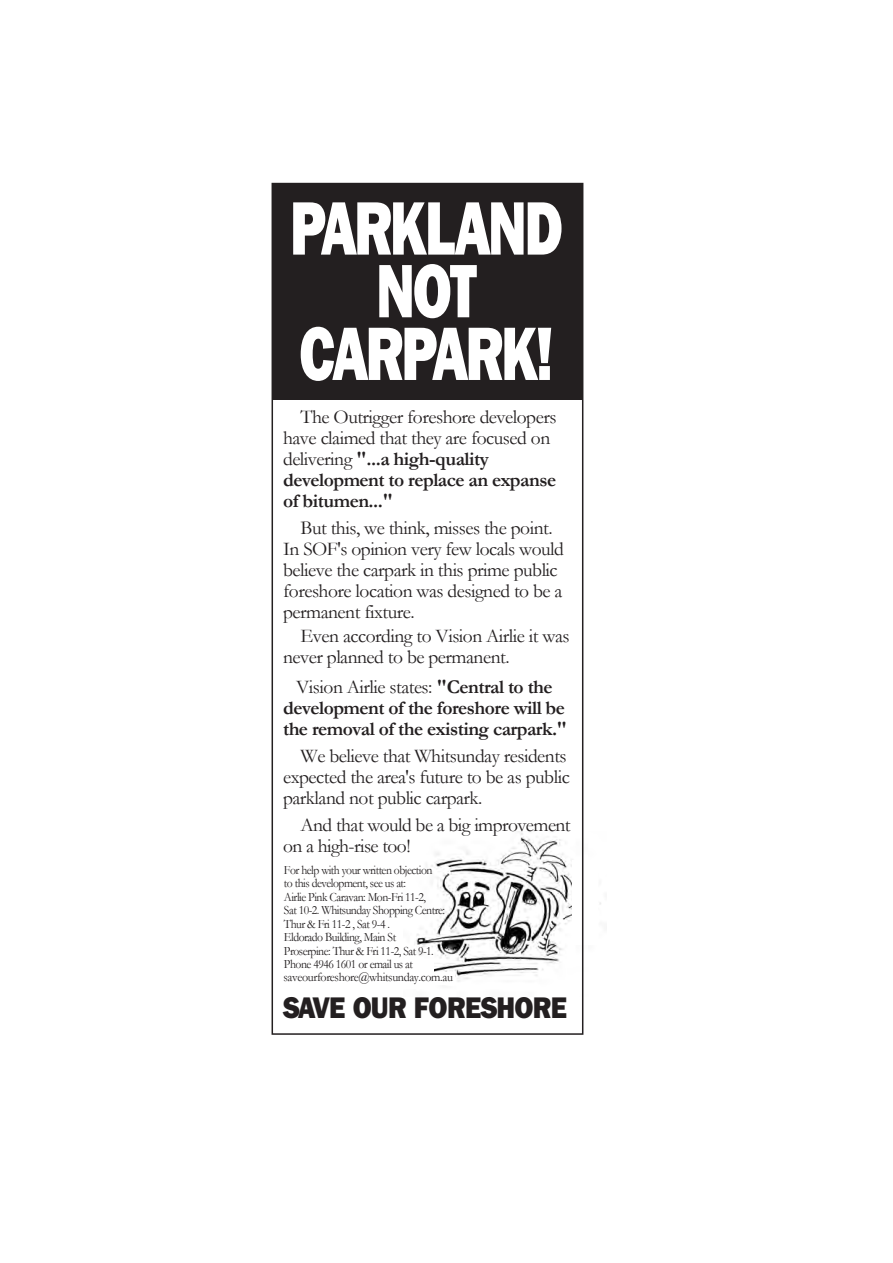
<style>
.page{position:relative;width:893px;height:1263px;background:#fff}
.page>*{position:absolute;margin:0;border:0;box-sizing:border-box;transform-origin:0 0}
.t1{font:800 75.3px/62.7px "Franklin Gothic IT Cby BT";letter-spacing:-.04em;color:#fff;text-align:center;scale:.73 1}
.t2{font:800 29.7px "Franklin Gothic IT Cby BT";letter-spacing:-.02em;color:#231f20;scale:.9 1}
.t3{font:19.5px/21px "Garamond";letter-spacing:-.025em;color:#231f20}
.t4{font:700 19.5px/21px "Garamond";letter-spacing:-.025em;color:#231f20;text-align:center}
.t5{font:12.75px/13.5px "Garamond";letter-spacing:-.04em;color:#231f20;scale:.92 1}
.s1{font-weight:700}
.s2{font-weight:400}
</style>
<div class="page">
<img style="left:416px;top:831px;width:185px;height:166px">
<div style="left:393px;top:959px;width:41px;height:30px;background:#fff"></div>
<div style="left:272px;top:184px;width:310px;height:216px;background:#231f20"></div>
<div style="left:572px;top:860px;width:25px;height:85px;background:#fff"></div>
<div style="left:272px;top:183px;width:311px;height:852px;border:2px solid #231f20"></div>
<div style="left:408px;top:972px;width:47px;height:12px;background:#fff"></div>
<h1 class="t1" style="left:290px;top:195px;width:376px">PARKLAND<br>NOT<br>CARPARK!</h1>
<p class="t3" style="left:283px;top:406px;width:275px;text-indent:18px">The Outrigger foreshore developers have claimed that they are focused on delivering <span class="s1">"...a high-quality development to replace an expanse of bitumen..."</span></p>
<p class="t3" style="left:283px;top:517px;width:282px;text-indent:18px">But this, we think, misses the point.<br>In SOF's opinion very few locals would believe the carpark in this prime public foreshore location was designed to be a permanent fixture.</p>
<p class="t3" style="left:283px;top:625px;width:288px;text-indent:18px">Even according to Vision Airlie it was never planned to be permanent.</p>
<p class="t4" style="left:283px;top:676px;width:286px"><span class="s2">Vision Airlie states:</span> "Central to the development of the foreshore will be the removal of the existing carpark."</p>
<p class="t3" style="left:283px;top:745px;width:288px;text-indent:18px">We believe that Whitsunday residents expected the area's future to be as public parkland not public carpark.</p>
<p class="t3" style="left:283px;top:814px;width:289px;text-indent:18px">And that would be a big improvement on a high-rise too!</p>
<p class="t5" style="left:284px;top:863px;width:186px">For help with your written objection<br>to this development, see us at:<br>Airlie Pink Caravan: Mon-Fri 11-2,<br>Sat 10-2. Whitsunday Shopping Centre:<br>Thur &amp; Fri 11-2 , Sat 9-4 .<br>Eldorado Building, Main St<br>Proserpine: Thur &amp; Fri 11-2, Sat 9-1.<br>Phone 4946 1601 or email us at saveourforeshore@whitsunday.com.au</p>
<h2 class="t2" style="left:282px;top:989px;width:318px">SAVE OUR FORESHORE</h2>
</div>
